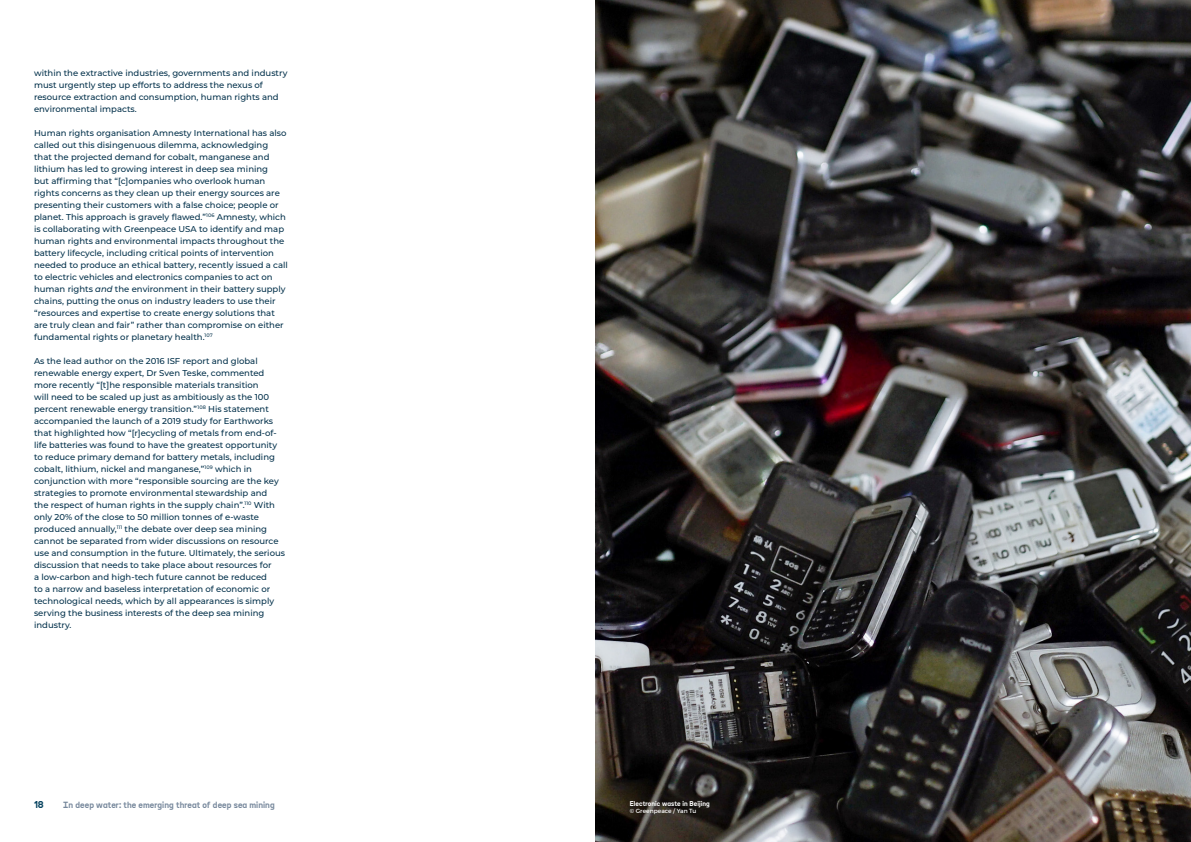
<style>
.page{position:relative;width:1191px;height:842px;background:#fff}
.page>*{position:absolute;margin:0;border:0;box-sizing:border-box;transform-origin:0 0}
.t1{font:10px "Sanctuary LC";color:#0b4662}
.t2{font:9px "Sanctuary LC";letter-spacing:.01em;color:#78899d}
.t3{font:500 8.5px/12px "Montserrat";color:#03314b}
.captions{font:7px "Sanctuary LC";letter-spacing:.01em;color:#fff}
.captions-2{font:6px "Montserrat";color:#fff}
.s1{font-style:italic}
</style>
<div class="page">
<img style="left:595px;top:0;width:596px;height:842px">
<p class="t3" style="left:34px;top:67px;width:255px">within the extractive industries, governments and industry must urgently step up efforts to address the nexus of resource extraction and consumption, human rights and environmental impacts.</p>
<p class="t3" style="left:34px;top:127px;width:255px">Human rights organisation Amnesty International has also called out this disingenuous dilemma, acknowledging that the projected demand for cobalt, manganese and lithium has led to growing interest in deep sea mining<br>but affirming that “[c]ompanies who overlook human rights concerns as they clean up their energy sources are presenting their customers with a false choice; people or planet. This approach is gravely flawed.”<sup>106</sup> Amnesty, which is collaborating with Greenpeace USA to identify and map human rights and environmental impacts throughout the battery lifecycle, including critical points of intervention needed to produce an ethical battery, recently issued a call to electric vehicles and electronics companies to act on human rights <span class="s1">and</span> the environment in their battery supply chains, putting the onus on industry leaders to use their “resources and expertise to create energy solutions that are truly clean and fair” rather than compromise on either fundamental rights or planetary health.<sup>107</sup></p>
<p class="t3" style="left:34px;top:355px;width:252px">As the lead author on the 2016 ISF report and global renewable energy expert, Dr Sven Teske, commented more recently “[t]he responsible materials transition<br>will need to be scaled up just as ambitiously as the 100 percent renewable energy transition.”<sup>108</sup> His statement accompanied the launch of a 2019 study for Earthworks that highlighted how “[r]ecycling of metals from end-of&shy;life batteries was found to have the greatest opportunity to reduce primary demand for battery metals, including cobalt, lithium, nickel and manganese,”<sup>109</sup> which in conjunction with more “responsible sourcing are the key strategies to promote environmental stewardship and<br>the respect of human rights in the supply chain”.<sup>110</sup> With only 20% of the close to 50 million tonnes of e-waste produced annually,<sup>111</sup> the debate over deep sea mining cannot be separated from wider discussions on resource use and consumption in the future. Ultimately, the serious discussion that needs to take place about resources for<br>a low-carbon and high-tech future cannot be reduced<br>to a narrow and baseless interpretation of economic or technological needs, which by all appearances is simply serving the business interests of the deep sea mining industry.</p>
<p class="t1" style="left:34px;top:798px;width:11px">18</p>
<p class="t2" style="left:63px;top:799px;width:213px">In deep water: the emerging threat of deep sea mining</p>
<p class="captions" style="left:630px;top:799px;width:81px">Electronic waste in Beijing</p>
<p class="captions-2" style="left:630px;top:808px;width:68px">© Greenpeace / Yan Tu</p>
</div>
